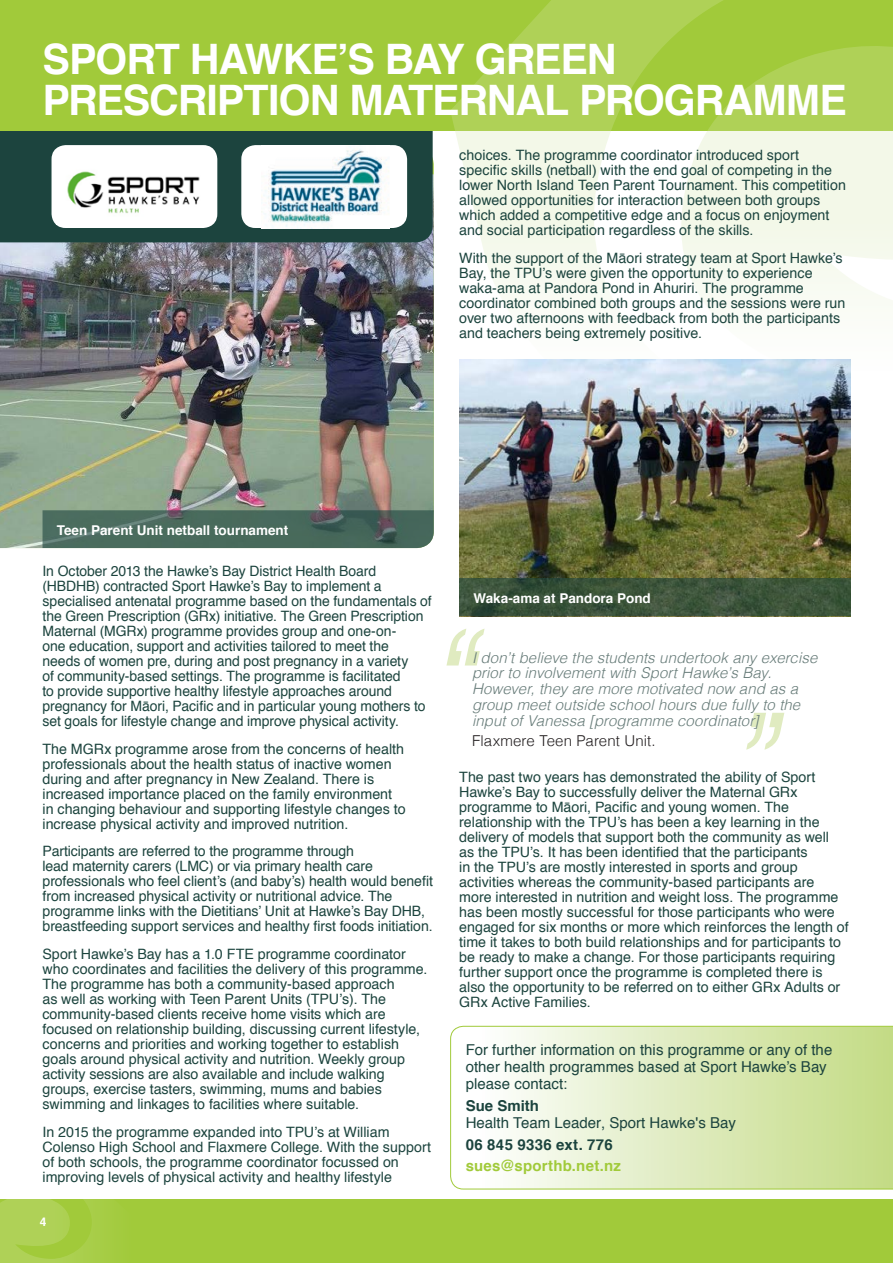
<style>
.page{position:relative;width:893px;height:1263px;background:#fff}
.page>*{position:absolute;margin:0;border:0;box-sizing:border-box;transform-origin:0 0}
.Helvetica_Title{font:700 42px/41.4px "Helvetica";letter-spacing:-.025em;color:#fff}
.Introduction{font:italic 300 15px/15.8px "Helvetica";letter-spacing:.005em;color:#667b78}
.Copy{font:15px/17.2px "Helvetica";color:#1c443e}
.Copy-2{font:700 15px/21.5px "Helvetica";letter-spacing:.02em;color:#a1ca3a}
.Introduction-2{font:300 15px "Helvetica";letter-spacing:.005em;color:#231f20}
.Copy-3{font:14.25px/15px "Helvetica";color:#1c443e}
.Copy-4{font:700 13.5px "Helvetica";color:#fff}
.t1{font:700 12px "Helvetica";color:#fff}
.s1{font-weight:700}
.s2{font-family:"Arial"}
.s3{color:#1c443e}
</style>
<div class="page">
<svg style="left:746px;top:713px;width:38px;height:37px"></svg>
<svg style="left:446px;top:629px;width:39px;height:36px"></svg>
<img style="left:0;top:174px;width:434px;height:374px">
<div style="left:0;top:130px;width:433px;height:112px;background:#1c443e"></div>
<svg style="left:450px;top:130px;width:443px;height:241px"></svg>
<div style="left:0;top:1199px;width:893px;height:64px;background:#a1ca3a"></div>
<svg style="left:0;top:1199px;width:104px;height:64px"></svg>
<div style="left:0;top:0;width:893px;height:130px;background:#a1ca3a"></div>
<svg style="left:450px;top:0;width:443px;height:130px;fill:#afd157"></svg>
<div style="left:241px;top:145px;width:166px;height:83px;background:#fff;border-radius:14px"></div>
<img style="left:261px;top:149px;width:128px;height:78px">
<div style="left:52px;top:145px;width:165px;height:83px;background:#fff;border-radius:14px"></div>
<img style="left:67px;top:171px;width:133px;height:42px">
<svg style="left:43px;top:510px;width:391px;height:38px;background:#4a695d"></svg>
<img style="left:459px;top:359px;width:391px;height:219px">
<svg style="left:459px;top:578px;width:391px;height:38px;background:#3b533a"></svg>
<svg style="left:450px;top:1026px;width:443px;height:163px"></svg>
<p class="Helvetica_Title" style="left:43px;top:39px;width:806px">SPORT HAWKE’S BAY GREEN<br>PRESCRIPTION MATERNAL PROGRAMME</p>
<p class="Copy-3" style="left:459px;top:148px;width:388px">choices. The programme coordinator introduced sport specific skills (netball) with the end goal of competing in the lower North Island Teen Parent Tournament. This competition allowed opportunities for interaction between both groups which added a competitive edge and a focus on enjoyment and social participation regardless of the skills.</p>
<p class="Copy-3" style="left:459px;top:251px;width:388px">With the support of the Māori strategy team at Sport Hawke’s Bay, the TPU’s were given the opportunity to experience waka-ama at Pandora Pond in Ahuriri. The programme coordinator combined both groups and the sessions were run over two afternoons with feedback from both the participants and teachers being extremely positive.</p>
<p class="Copy-4" style="left:57px;top:519px;width:233px">Teen Parent Unit netball tournament</p>
<p class="Copy-3" style="left:43px;top:564px;width:391px">In October 2013 the Hawke’s Bay District Health Board (HBDHB) contracted Sport Hawke’s Bay to implement a specialised antenatal programme based on the fundamentals of the Green Prescription (GRx) initiative. The Green Prescription Maternal (MGRx) programme provides group and one-on-<br>one education, support and activities tailored to meet the<br>needs of women pre, during and post pregnancy in a variety<br>of community-based settings. The programme is facilitated<br>to provide supportive healthy lifestyle approaches around pregnancy for Māori, Pacific and in particular young mothers to set goals for lifestyle change and improve physical activity.</p>
<p class="Copy-3" style="left:43px;top:741px;width:365px">The MGRx programme arose from the concerns of health professionals about the health status of inactive women during and after pregnancy in New Zealand. There is increased importance placed on the family environment in changing behaviour and supporting lifestyle changes to increase physical activity and improved nutrition.</p>
<p class="Copy-3" style="left:43px;top:844px;width:392px">Participants are referred to the programme through<br>lead maternity carers (LMC) or via primary health care professionals who feel client’s (and baby’s) health would benefit from increased physical activity or nutritional advice. The programme links with the Dietitians’ Unit at Hawke’s Bay DHB, breastfeeding support services and healthy first foods initiation.</p>
<p class="Copy-3" style="left:43px;top:947px;width:386px">Sport Hawke’s Bay has a 1.0 FTE programme coordinator who coordinates and facilities the delivery of this programme.<br>The programme has both a community-based approach<br>as well as working with Teen Parent Units (TPU’s). The community-based clients receive home visits which are focused on relationship building, discussing current lifestyle, concerns and priorities and working together to establish goals around physical activity and nutrition. Weekly group activity sessions are also available and include walking groups, exercise tasters, swimming, mums and babies swimming and linkages to facilities where suitable.</p>
<p class="Copy-3" style="left:43px;top:1125px;width:390px">In 2015 the programme expanded into TPU’s at William Colenso High School and Flaxmere College. With the support of both schools, the programme coordinator focussed on improving levels of physical activity and healthy lifestyle</p>
<p class="t1" style="left:40px;top:1212px;width:8px">4</p>
<p class="Copy-4" style="left:474px;top:587px;width:179px">Waka-ama at Pandora Pond</p>
<p class="Introduction" style="left:472px;top:649px;width:347px">I don’t believe the students undertook any exercise prior to involvement with Sport Hawke’s Bay.<br>However, they are more motivated now and as a group meet outside school hours due fully to the input of Vanessa [programme coordinator]</p>
<p class="Introduction-2" style="left:472px;top:728px;width:185px">Flaxmere Teen Parent Unit.</p>
<p class="Copy-3" style="left:459px;top:770px;width:391px">The past two years has demonstrated the ability of Sport Hawke’s Bay to successfully deliver the Maternal GRx programme to Māori, Pacific and young women. The relationship with the TPU’s has been a key learning in the delivery of models that support both the community as well<br>as the TPU’s. It has been identified that the participants<br>in the TPU’s are mostly interested in sports and group activities whereas the community-based participants are more interested in nutrition and weight loss. The programme has been mostly successful for those participants who were engaged for six months or more which reinforces the length of time it takes to both build relationships and for participants to be ready to make a change. For those participants requiring further support once the programme is completed there is also the opportunity to be referred on to either GRx Adults or GRx Active Families.</p>
<p class="Copy" style="left:466px;top:1041px;width:368px">For further information on this programme or any of the other health programmes based at Sport Hawke’s Bay please contact:</p>
<p class="Copy" style="left:466px;top:1097px;width:272px"><span class="s1">Sue Smith<br></span>Health Team Leader, Sport Hawke<span class="s2">'</span>s Bay</p>
<p class="Copy-2" style="left:466px;top:1134px;width:157px"><span class="s3">06 845 9336 ext. 776 </span>sues@sporthb.net.nz</p>
</div>
